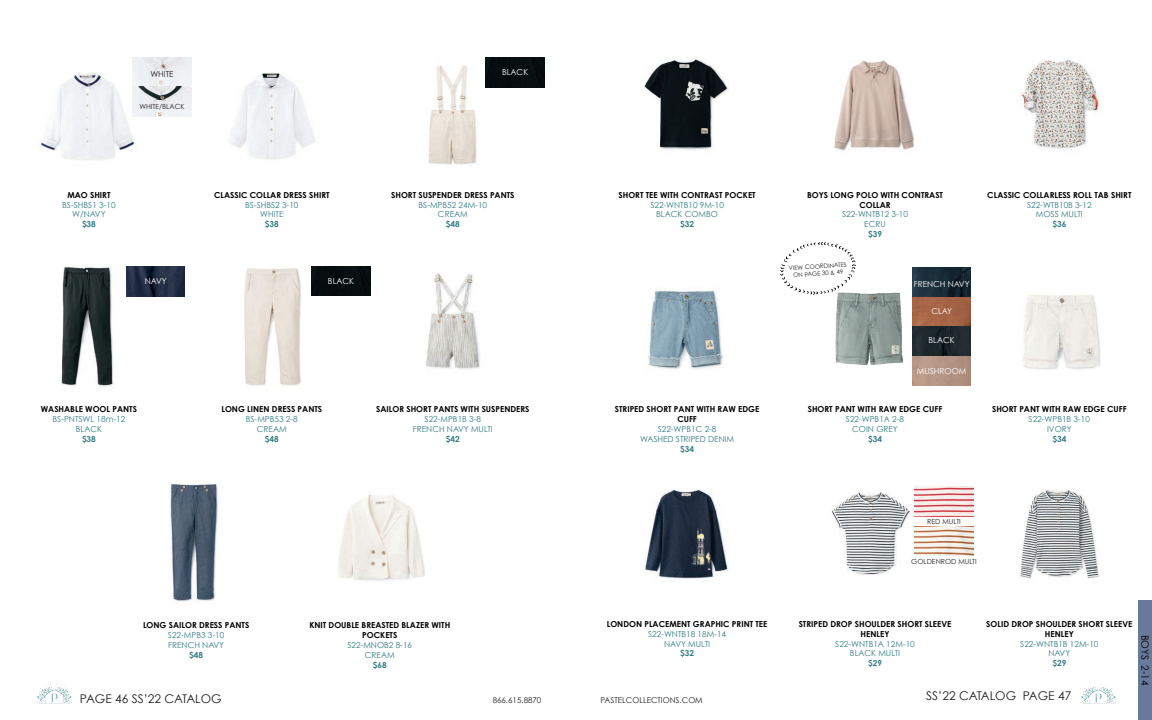
<style>
.page{position:relative;width:1152px;height:720px;background:#fff}
.page>*{position:absolute;margin:0;border:0;box-sizing:border-box;transform-origin:0 0}
.t1{font:12px "Century Gothic";color:#231f20}
.t2{font:10px "Century Gothic";color:#000}
.t3{font:700 8.2px/9.9px "Century Gothic";color:#000;text-align:center}
.t4{font:8.2px "Century Gothic";color:#337e83}
.Paragraph_Style_1{font:700 8.2px "Century Gothic";color:#337e83}
.Paragraph_Style_1-2{font:8.2px "Century Gothic";color:#fff}
.Paragraph_Style_1-3{font:8.2px "Century Gothic";color:#231f20}
.t5{font:8px "Century Gothic";color:#231f20}
.Paragraph_Style_1-4{font:7px "Century Gothic";color:#231f20}
.t6{font:6px/7.2px "Century Gothic";color:#231f20;text-align:center}
</style>
<div class="page">
<img style="left:1080px;top:684px;width:36px;height:20px">
<img style="left:36px;top:684px;width:36px;height:20px">
<img style="left:191px;top:57px;width:125px;height:103px">
<img style="left:428px;top:57px;width:106px;height:108px">
<div style="left:486px;top:58px;width:58px;height:29px;background:#070d0e"></div>
<img style="left:244px;top:266px;width:68px;height:120px">
<div style="left:312px;top:266px;width:58px;height:30px;background:#070d0e"></div>
<img style="left:38px;top:57px;width:129px;height:103px">
<img style="left:133px;top:57px;width:58px;height:59px">
<img style="left:61px;top:265px;width:109px;height:122px">
<img style="left:127px;top:267px;width:58px;height:29px">
<img style="left:426px;top:273px;width:54px;height:97px">
<img style="left:169px;top:484px;width:49px;height:118px">
<img style="left:338px;top:494px;width:87px;height:87px">
<img style="left:1020px;top:490px;width:79px;height:89px">
<div style="left:1138px;top:600px;width:14px;height:120px;background:#69799a"></div>
<img style="left:644px;top:58px;width:85px;height:92px">
<img style="left:1021px;top:60px;width:79px;height:89px">
<img style="left:834px;top:60px;width:81px;height:91px">
<img style="left:645px;top:490px;width:84px;height:89px">
<img style="left:831px;top:486px;width:121px;height:89px">
<img style="left:915px;top:526px;width:58px;height:30px">
<img style="left:915px;top:487px;width:58px;height:29px">
<img style="left:1022px;top:294px;width:79px;height:76px">
<img style="left:835px;top:265px;width:116px;height:100px">
<img style="left:912px;top:268px;width:59px;height:118px">
<img style="left:648px;top:290px;width:76px;height:80px">
<svg style="left:780px;top:242px;width:76px;height:53px"></svg>
<p class="Paragraph_Style_1-3" style="left:150px;top:69px;width:25px">WHITE</p>
<p class="Paragraph_Style_1-4" style="left:139px;top:102px;width:47px">WHITE/BLACK</p>
<p class="Paragraph_Style_1-2" style="left:502px;top:67px;width:28px">BLACK</p>
<p class="t3" style="left:67px;top:190px;width:45px">MAO SHIRT</p>
<p class="t4" style="left:62px;top:200px;width:55px">BS-SHBS1 3-10</p>
<p class="t4" style="left:72px;top:209px;width:35px">W/NAVY</p>
<p class="Paragraph_Style_1" style="left:82px;top:219px;width:15px">$38</p>
<p class="Paragraph_Style_1-2" style="left:145px;top:276px;width:23px">NAVY</p>
<p class="t3" style="left:214px;top:190px;width:117px">CLASSIC COLLAR DRESS SHIRT</p>
<p class="t4" style="left:245px;top:200px;width:55px">BS-SHBS2 3-10</p>
<p class="t4" style="left:260px;top:209px;width:25px">WHITE</p>
<p class="Paragraph_Style_1" style="left:265px;top:219px;width:15px">$38</p>
<p class="Paragraph_Style_1-2" style="left:328px;top:276px;width:28px">BLACK</p>
<p class="t3" style="left:391px;top:190px;width:125px">SHORT SUSPENDER DRESS PANTS</p>
<p class="t4" style="left:419px;top:200px;width:70px">BS-MPB52 24M-10</p>
<p class="t4" style="left:438px;top:209px;width:31px">CREAM</p>
<p class="Paragraph_Style_1" style="left:446px;top:219px;width:15px">$48</p>
<p class="t3" style="left:41px;top:404px;width:98px">WASHABLE WOOL PANTS</p>
<p class="t4" style="left:53px;top:414px;width:74px">BS-PNTSWL 18m-12</p>
<p class="t4" style="left:76px;top:424px;width:28px">BLACK</p>
<p class="Paragraph_Style_1" style="left:82px;top:434px;width:15px">$38</p>
<p class="t3" style="left:221px;top:404px;width:102px">LONG LINEN DRESS PANTS</p>
<p class="t4" style="left:246px;top:414px;width:53px">BS-MPB53 2-8</p>
<p class="t4" style="left:257px;top:424px;width:31px">CREAM</p>
<p class="Paragraph_Style_1" style="left:265px;top:434px;width:15px">$48</p>
<p class="t3" style="left:376px;top:404px;width:155px">SAILOR SHORT PANTS WITH SUSPENDERS</p>
<p class="t4" style="left:425px;top:414px;width:58px">S22-MPB1B 3-8</p>
<p class="t4" style="left:413px;top:424px;width:81px">FRENCH NAVY MULTI</p>
<p class="Paragraph_Style_1" style="left:446px;top:434px;width:15px">$42</p>
<p class="t3" style="left:619px;top:190px;width:139px">SHORT TEE WITH CONTRAST POCKET</p>
<p class="t4" style="left:650px;top:200px;width:75px">S22-WNTB10 9M-10</p>
<p class="t4" style="left:656px;top:209px;width:63px">BLACK COMBO</p>
<p class="Paragraph_Style_1" style="left:680px;top:219px;width:15px">$32</p>
<p class="t3" style="left:615px;top:404px;width:146px">STRIPED SHORT PANT WITH RAW EDGE<br>CUFF</p>
<p class="t4" style="left:658px;top:424px;width:60px">S22-WPB1C 2-8</p>
<p class="t4" style="left:640px;top:434px;width:96px">WASHED STRIPED DENIM</p>
<p class="Paragraph_Style_1" style="left:680px;top:444px;width:15px">$34</p>
<p class="t3" style="left:807px;top:190px;width:138px">BOYS LONG POLO WITH CONTRAST<br>COLLAR</p>
<p class="t4" style="left:842px;top:209px;width:67px">S22-WNTB12 3-10</p>
<p class="t4" style="left:864px;top:219px;width:23px">ECRU</p>
<p class="Paragraph_Style_1" style="left:868px;top:229px;width:15px">$39</p>
<p class="t6" style="left:788px;top:265px;width:60px;rotate:-4deg">VIEW COORDINATES<br>ON PAGE 30 &amp; 49</p>
<p class="Paragraph_Style_1-2" style="left:914px;top:279px;width:57px">FRENCH NAVY</p>
<p class="Paragraph_Style_1-2" style="left:931px;top:306px;width:22px">CLAY</p>
<p class="Paragraph_Style_1-2" style="left:929px;top:335px;width:28px">BLACK</p>
<p class="Paragraph_Style_1-2" style="left:917px;top:366px;width:51px">MUSHROOM</p>
<p class="t3" style="left:808px;top:404px;width:136px">SHORT PANT WITH RAW EDGE CUFF</p>
<p class="t4" style="left:846px;top:414px;width:60px">S22-WPB1A 2-8</p>
<p class="t4" style="left:852px;top:424px;width:47px">COIN GREY</p>
<p class="Paragraph_Style_1" style="left:868px;top:434px;width:15px">$34</p>
<p class="t3" style="left:987px;top:190px;width:146px">CLASSIC COLLARLESS ROLL TAB SHIRT</p>
<p class="t4" style="left:1027px;top:200px;width:66px">S22-WTB10B 3-12</p>
<p class="t4" style="left:1036px;top:209px;width:48px">MOSS MULTI</p>
<p class="Paragraph_Style_1" style="left:1052px;top:219px;width:15px">$36</p>
<p class="t3" style="left:992px;top:404px;width:136px">SHORT PANT WITH RAW EDGE CUFF</p>
<p class="t4" style="left:1029px;top:414px;width:63px">S22-WPB1B 3-10</p>
<p class="t4" style="left:1047px;top:424px;width:26px">IVORY</p>
<p class="Paragraph_Style_1" style="left:1052px;top:434px;width:15px">$34</p>
<p class="Paragraph_Style_1-4" style="left:927px;top:517px;width:35px">RED MULTI</p>
<p class="Paragraph_Style_1-4" style="left:911px;top:557px;width:67px">GOLDENROD MULTI</p>
<p class="t3" style="left:143px;top:620px;width:108px">LONG SAILOR DRESS PANTS</p>
<p class="t4" style="left:168px;top:630px;width:58px">S22-MPB3 3-10</p>
<p class="t4" style="left:168px;top:640px;width:57px">FRENCH NAVY</p>
<p class="Paragraph_Style_1" style="left:189px;top:650px;width:15px">$48</p>
<p class="t3" style="left:309px;top:620px;width:142px">KNIT DOUBLE BREASTED BLAZER WITH<br>POCKETS</p>
<p class="t4" style="left:347px;top:640px;width:66px">S22-MNOB2 8-16</p>
<p class="t4" style="left:365px;top:650px;width:31px">CREAM</p>
<p class="Paragraph_Style_1" style="left:373px;top:659px;width:15px">$68</p>
<p class="t3" style="left:607px;top:619px;width:162px">LONDON PLACEMENT GRAPHIC PRINT TEE</p>
<p class="t4" style="left:648px;top:629px;width:80px">S22-WNTB18 18M-14</p>
<p class="t4" style="left:664px;top:639px;width:47px">NAVY MULTI</p>
<p class="Paragraph_Style_1" style="left:680px;top:648px;width:15px">$32</p>
<p class="t3" style="left:799px;top:619px;width:154px">STRIPED DROP SHOULDER SHORT SLEEVE<br>HENLEY</p>
<p class="t4" style="left:835px;top:639px;width:81px">S22-WNTB1A 12M-10</p>
<p class="t4" style="left:850px;top:648px;width:52px">BLACK MULTI</p>
<p class="Paragraph_Style_1" style="left:868px;top:658px;width:15px">$29</p>
<p class="t3" style="left:986px;top:619px;width:148px">SOLID DROP SHOULDER SHORT SLEEVE<br>HENLEY</p>
<p class="t4" style="left:1020px;top:639px;width:80px">S22-WNTB1B 12M-10</p>
<p class="t4" style="left:1048px;top:648px;width:23px">NAVY</p>
<p class="Paragraph_Style_1" style="left:1052px;top:658px;width:15px">$29</p>
<p class="t2" style="left:1151px;top:635px;width:52px;rotate:90deg">BOYS 2-14</p>
<h1 class="t1" style="left:80px;top:691px;width:143px">PAGE 46 SS’22 CATALOG</h1>
<p class="t5" style="left:493px;top:696px;width:50px">866.615.8870</p>
<p class="t5" style="left:600px;top:695px;width:104px">PASTELCOLLECTIONS.COM</p>
<h1 class="t1" style="left:926px;top:688px;width:147px">SS’22 CATALOG PAGE 47</h1>
</div>
